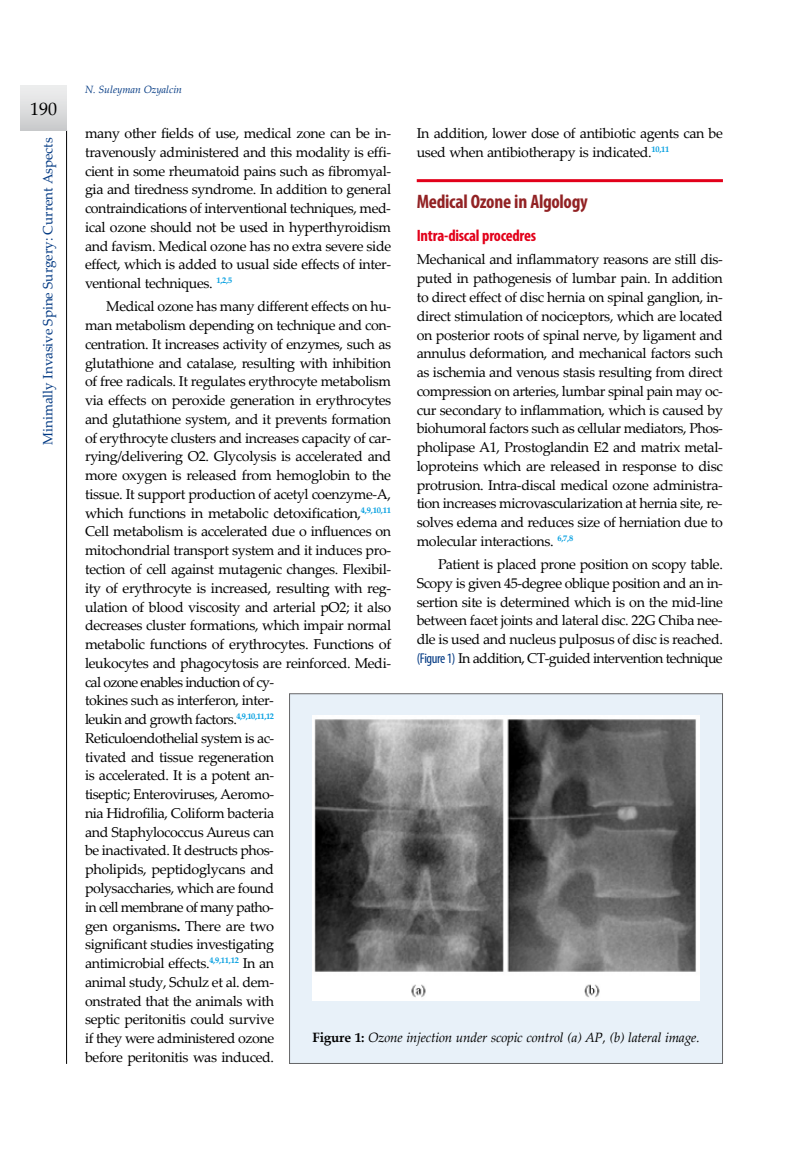
<style>
.page{position:relative;width:808px;height:1149px;background:#fff}
.page>*{position:absolute;margin:0;border:0;box-sizing:border-box;transform-origin:0 0}
.t1{font:700 condensed 19.5px "Myriad Pro";letter-spacing:-.015em;color:#922224}
.t2{font:18px "Palatino Linotype";color:#000}
.t3{font:700 condensed 16.5px "Myriad Pro";letter-spacing:-.015em;color:#e2001a}
.t4{font:14.25px/18.8px "Palatino Linotype";letter-spacing:-.025em;color:#000;text-align:justify}
.t5{font:italic 13.5px "Palatino Linotype";letter-spacing:-.015em;color:#000}
.t6{font:13.5px "Palatino Linotype";color:#003882}
.t7{font:italic 10.5px "Palatino Linotype";color:#003882}
.s1{font-weight:700}
.s2{font-family:"Myriad Pro";font-stretch:condensed;color:#003882}
.s3{font-weight:700;font-style:normal}
</style>
<div class="page">
<hr style="left:66px;top:130px;width:1px;height:933px;background:#000">
<div style="left:20px;top:85px;width:47px;height:46px;background:linear-gradient(to bottom,#f0f1f1,#cacbcd)"></div>
<hr style="left:417px;top:179px;width:306px;height:3px;background:#e2001a">
<div style="left:290px;top:693px;width:432px;height:370px;background:#e8f1f9"></div>
<img style="left:312px;top:715px;width:388px;height:284px">
<p class="t2" style="left:30px;top:96px;width:28px">190</p>
<p class="t6" style="left:38px;top:444px;width:309px;rotate:-90deg">Minimally Invasive Spine Surgery: Current Aspects</p>
<p class="t7" style="left:85px;top:82px;width:99px">N. Suleyman Ozyalcin</p>
<p class="t4" style="left:85px;top:123px;width:308px">many other fields of use, medical zone can be in&shy;travenously administered and this modality is effi&shy;cient in some rheumatoid pains such as fibromyal&shy;gia and tiredness syndrome. In addition to general contraindications of interventional techniques, med&shy;ical ozone should not be used in hyperthyroidism and favism. Medical ozone has no extra severe side effect, which is added to usual side effects of inter&shy;ventional techniques. <sup>1,2,5</sup></p>
<p class="t4" style="left:85px;top:296px;width:308px;text-align:left;text-indent:21px">Medical ozone has many different effects on hu&shy;man metabolism depending on technique and con&shy;centration. It increases activity of enzymes, such as glutathione and catalase, resulting with inhibition of free radicals. It regulates erythrocyte metabolism via effects on peroxide generation in erythrocytes and glutathione system, and it prevents formation of erythrocyte clusters and increases capacity of car&shy;rying/delivering O2. Glycolysis is accelerated and more oxygen is released from hemoglobin to the tissue. It support production of acetyl coenzyme-A, which functions in metabolic detoxification,<sup>4,9,10,11<br></sup>Cell metabolism is accelerated due o influences on mitochondrial transport system and it induces pro&shy;tection of cell against mutagenic changes. Flexibil&shy;ity of erythrocyte is increased, resulting with reg&shy;ulation of blood viscosity and arterial pO2; it also decreases cluster formations, which impair normal metabolic functions of erythrocytes. Functions of leukocytes and phagocytosis are reinforced. Medi&shy;cal ozone enables induction of cy-<br>tokines such as interferon, inter-<br>leukin and growth factors.<sup>4,9,10,11,12<br></sup>Reticuloendothelial system is ac-<br>tivated and tissue regeneration<br>is accelerated. It is a potent an-<br>tiseptic; Enteroviruses, Aeromo-<br>nia Hidrofilia, Coliform bacteria<br>and Staphylococcus Aureus can<br>be inactivated. It destructs phos-<br>pholipids, peptidoglycans and<br>polysaccharies, which are found<br>in cell membrane of many patho-<br>gen organisms<span class="s1">.</span> There are two<br>significant studies investigating<br>antimicrobial effects.<sup>4,9,11,12</sup> In an<br>animal study, Schulz et al. dem-<br>onstrated that the animals with<br>septic peritonitis could survive<br>if they were administered ozone<br>before peritonitis was induced.</p>
<p class="t4" style="left:417px;top:123px;width:308px">In addition, lower dose of antibiotic agents can be used when antibiotherapy is indicated.<sup>10,11</sup></p>
<h1 class="t1" style="left:417px;top:189px;width:172px">Medical Ozone in Algology</h1>
<p class="t3" style="left:417px;top:225px;width:121px">Intra-discal procedres</p>
<p class="t4" style="left:417px;top:249px;width:308px">Mechanical and inflammatory reasons are still dis&shy;puted in pathogenesis of lumbar pain. In addition to direct effect of disc hernia on spinal ganglion, in&shy;direct stimulation of nociceptors, which are located on posterior roots of spinal nerve, by ligament and annulus deformation, and mechanical factors such as ischemia and venous stasis resulting from direct compression on arteries, lumbar spinal pain may oc&shy;cur secondary to inflammation, which is caused by biohumoral factors such as cellular mediators, Phos&shy;pholipase A1, Prostoglandin E2 and matrix metal&shy;loproteins which are released in response to disc protrusion. Intra-discal medical ozone administra&shy;tion increases microvascularization at hernia site, re&shy;solves edema and reduces size of herniation due to molecular interactions. <sup>6,7,8</sup></p>
<p class="t4" style="left:417px;top:554px;width:308px;text-indent:21px">Patient is placed prone position on scopy table.<br>Scopy is given 45-degree oblique position and an in&shy;sertion site is determined which is on the mid-line between facet joints and lateral disc. 22G Chiba nee&shy;dle is used and nucleus pulposus of disc is reached. <span class="s2">(Figure1)</span> In addition, CT-guided intervention technique</p>
<p class="t5" style="left:312px;top:1027px;width:389px"><span class="s3">Figure 1:</span> Ozone injection under scopic control (a) AP, (b) lateral image.</p>
</div>
